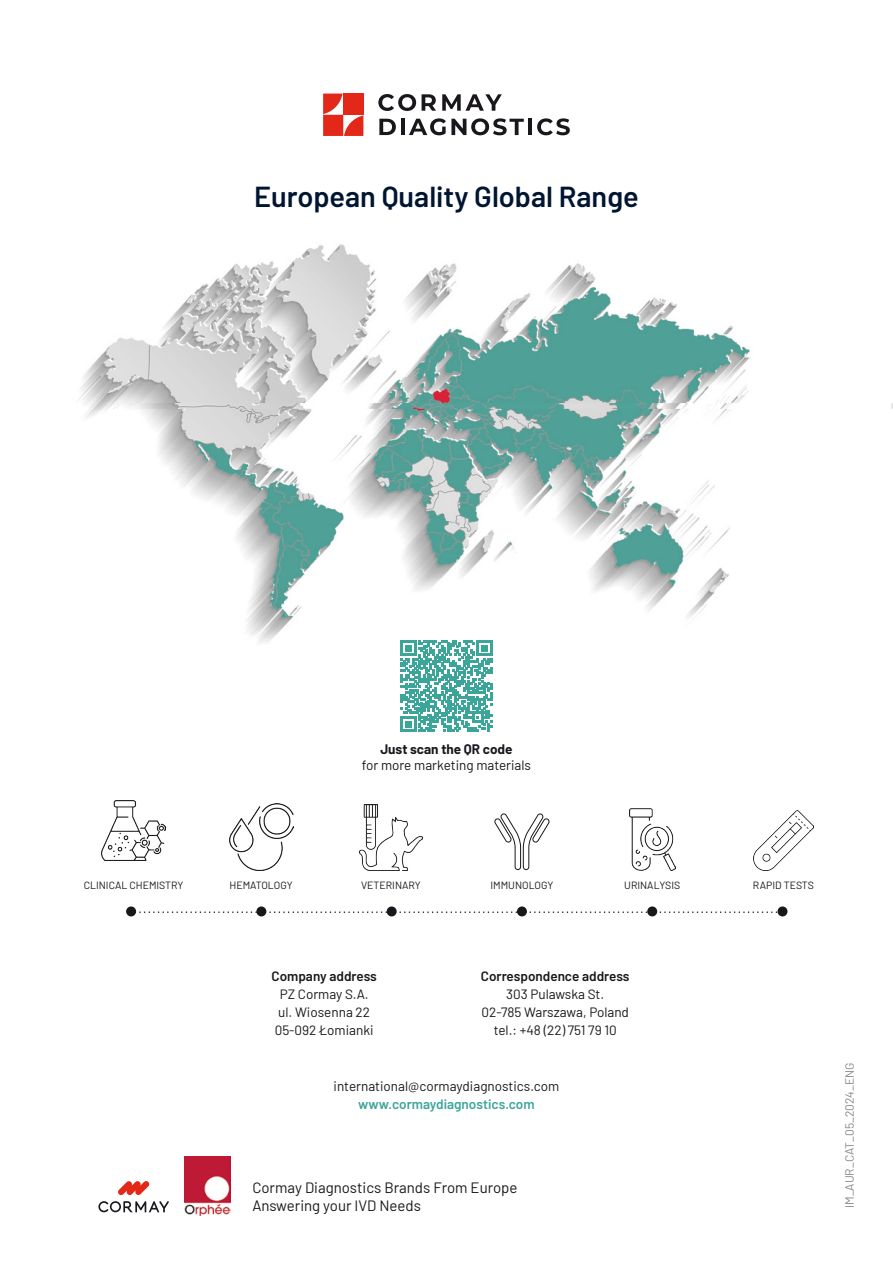
<style>
.page{position:relative;width:893px;height:1263px;background:#fff}
.page>*{position:absolute;margin:0;border:0;box-sizing:border-box;transform-origin:0 0}
.t1{font:600 28.8px "Barlow";color:#001532}
.t2{font:15px/18px "Barlow";color:#1a171c}
.t3{font:13.5px/18px "Barlow";color:#1a171c;text-align:center}
.t4{font:600 13.5px "Barlow";color:#1a171c}
.t5{font:600 13.5px "Barlow";color:#3ca59a}
.t6{font:700 13.5px "Barlow";color:#1a171c}
.t7{font:12px "Barlow";color:#87888a}
.t8{font:10.5px "Barlow";color:#1a171c}
</style>
<div class="page">
<img style="left:78px;top:244px;width:815px;height:417px">
<svg style="left:378px;top:94px;width:38px;height:17px"></svg>
<svg style="left:422px;top:94px;width:14px;height:17px"></svg>
<svg style="left:442px;top:94px;width:60px;height:17px"></svg>
<svg style="left:379px;top:119px;width:17px;height:16px"></svg>
<hr style="left:401px;top:119px;width:4px;height:16px;background:#1a171c">
<svg style="left:409px;top:118px;width:115px;height:17px"></svg>
<hr style="left:528px;top:119px;width:4px;height:16px;background:#1a171c">
<svg style="left:537px;top:118px;width:33px;height:17px"></svg>
<svg style="left:323px;top:94px;width:40px;height:42px;background:#e74b40"></svg>
<svg style="left:118px;top:1181px;width:32px;height:14px"></svg>
<svg style="left:98px;top:1201px;width:71px;height:11px"></svg>
<img style="left:184px;top:1156px;width:46px;height:59px">
<div style="left:387px;top:906px;width:10px;height:10px;background:#1a171c;border-radius:50%"></div>
<div style="left:256px;top:906px;width:10px;height:10px;background:#1a171c;border-radius:50%"></div>
<div style="left:777px;top:906px;width:10px;height:10px;background:#1a171c;border-radius:50%"></div>
<div style="left:126px;top:906px;width:10px;height:10px;background:#1a171c;border-radius:50%"></div>
<svg style="left:517px;top:906px;width:10px;height:10px"></svg>
<div style="left:647px;top:906px;width:10px;height:10px;background:#1a171c;border-radius:50%"></div>
<svg style="left:136px;top:911px;width:642px;height:2px"></svg>
<img style="left:229px;top:803px;width:64px;height:67px">
<img style="left:359px;top:805px;width:64px;height:65px">
<img style="left:629px;top:809px;width:46px;height:61px">
<img style="left:754px;top:810px;width:59px;height:60px">
<img style="left:102px;top:801px;width:64px;height:59px">
<svg style="left:494px;top:813px;width:56px;height:57px"></svg>
<svg style="left:401px;top:640px;width:91px;height:92px"></svg>
<h1 class="t1" style="left:254px;top:176px;width:386px">European Quality Global Range</h1>
<p class="t6" style="left:380px;top:739px;width:134px">Just scan the QR code</p>
<p class="t3" style="left:362px;top:755px;width:171px">for more marketing materials</p>
<p class="t8" style="left:84px;top:878px;width:101px">CLINICAL CHEMISTRY</p>
<p class="t8" style="left:229px;top:878px;width:65px">HEMATOLOGY</p>
<p class="t8" style="left:361px;top:878px;width:61px">VETERINARY</p>
<p class="t8" style="left:490px;top:878px;width:64px">IMMUNOLOGY</p>
<p class="t8" style="left:624px;top:878px;width:57px">URINALYSIS</p>
<p class="t8" style="left:753px;top:878px;width:63px">RAPID TESTS</p>
<p class="t4" style="left:271px;top:966px;width:107px">Company address</p>
<p class="t3" style="left:275px;top:984px;width:100px">PZ Cormay S.A. ul. Wiosenna 22<br>05-092 Łomianki</p>
<p class="t4" style="left:481px;top:966px;width:150px">Correspondence address</p>
<p class="t3" style="left:481px;top:984px;width:149px">303 Pulawska St.<br>02-785 Warszawa, Poland tel.: +48 (22) 751 79 10</p>
<p class="t3" style="left:334px;top:1076px;width:227px">international@cormaydiagnostics.com</p>
<p class="t5" style="left:358px;top:1094px;width:178px">www.cormaydiagnostics.com</p>
<p class="t2" style="left:252px;top:1178px;width:267px">Cormay Diagnostics Brands From Europe<br>Answering your IVD Needs</p>
<p class="t7" style="left:841px;top:1208px;width:147px;rotate:-90deg">IM_AUR_CAT_05_2024_ENG</p>
</div>
